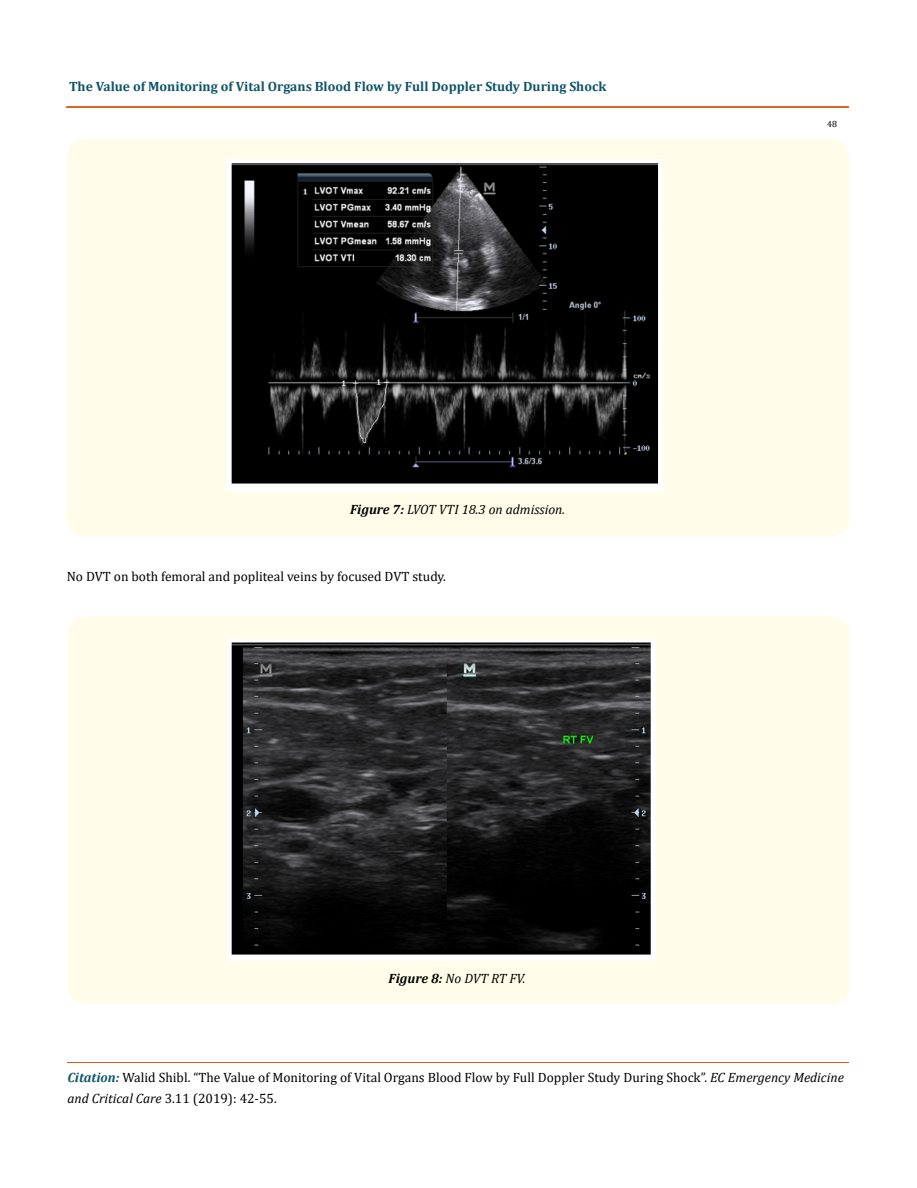
<style>
.page{position:relative;width:917px;height:1188px;background:#fff}
.page>*{position:absolute;margin:0;border:0;box-sizing:border-box;transform-origin:0 0}
.t1{font:13.5px/21px "Cambria";color:#000}
.t2{font:700 13.5px "Cambria";color:#0e546a}
.t3{font:italic 13.5px "Cambria";color:#000}
.t4{font:9px "Cambria";color:#000}
.s1{font-weight:700}
.s2{font-weight:700;font-style:italic;color:#0e546a}
.s3{font-style:italic}
</style>
<div class="page">
<div style="left:66px;top:107px;width:782px;height:1px;border:1px solid #e05d1a"></div>
<hr style="left:67px;top:1062px;width:782px;height:1px;background:#e05d1a">
<div style="left:67px;top:139px;width:781px;height:397px;background:#fffde9;border-radius:18px"></div>
<img style="left:227px;top:159px;width:435px;height:333px">
<div style="left:67px;top:616px;width:782px;height:388px;background:#fffde9;border-radius:18px"></div>
<img style="left:227px;top:639px;width:428px;height:321px">
<p class="t2" style="left:69px;top:77px;width:539px">The Value of Monitoring of Vital Organs Blood Flow by Full Doppler Study During Shock</p>
<p class="t3" style="left:350px;top:499px;width:217px"><span class="s1">Figure 7:</span> LVOT VTI 18.3 on admission.</p>
<p class="t1" style="left:67px;top:566px;width:381px">No DVT on both femoral and popliteal veins by focused DVT study.</p>
<p class="t3" style="left:388px;top:969px;width:138px"><span class="s1">Figure 8:</span> No DVT RT FV.</p>
<p class="t4" style="left:827px;top:119px;width:11px">48</p>
<p class="t1" style="left:67px;top:1067px;width:777px"><span class="s2">Citation:</span> Walid Shibl. “The Value of Monitoring of Vital Organs Blood Flow by Full Doppler Study During Shock”. <span class="s3">EC Emergency Medicine and Critical Care</span> 3.11 (2019): 42-55.</p>
</div>
